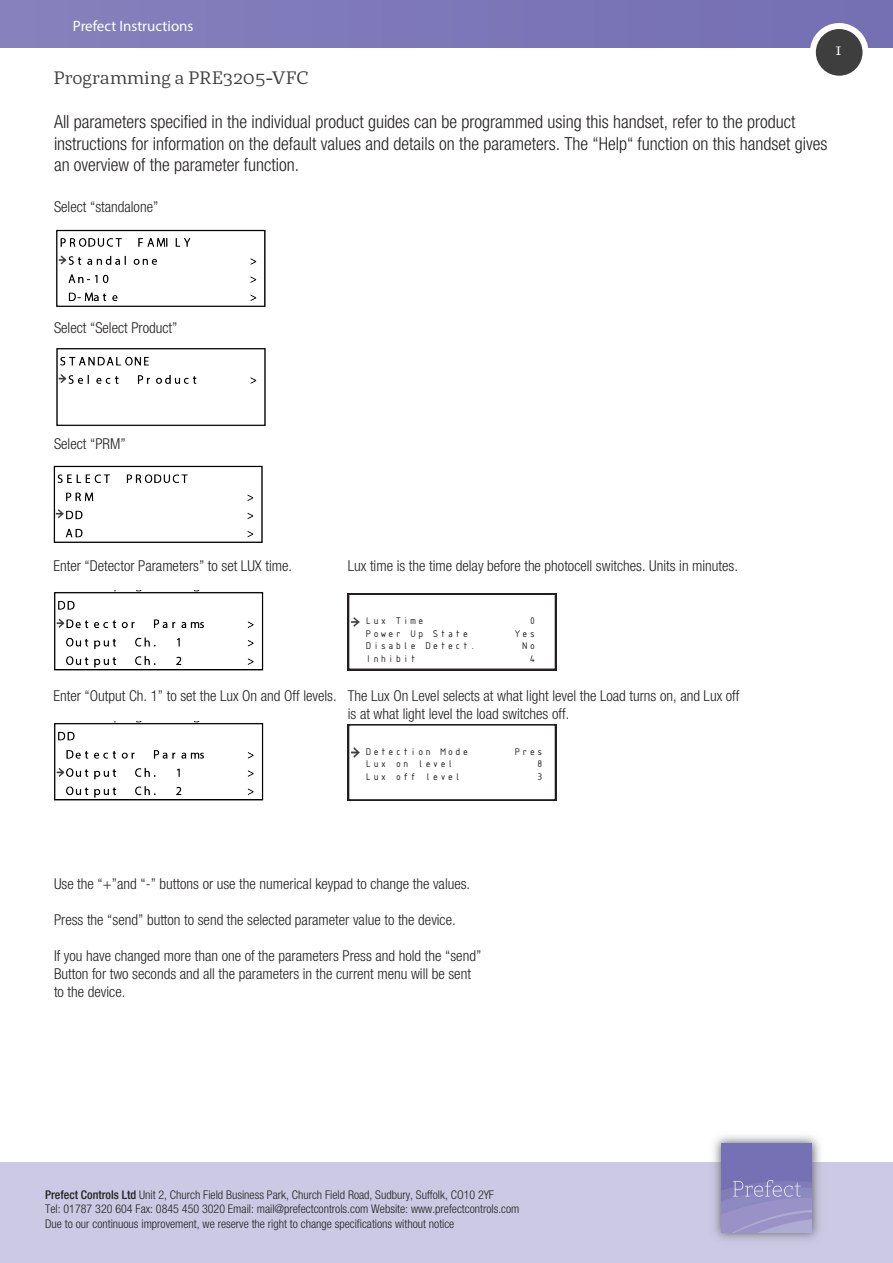
<style>
.page{position:relative;width:893px;height:1263px;background:#fff}
.page>*{position:absolute;margin:0;border:0;box-sizing:border-box;transform-origin:0 0}
.t1{font:300 condensed 18px/21.6px "Helvetica Neue";color:#231f20}
.t2{font:18px "St Marie";color:#3e3e3f}
.t3{font:300 condensed 15px/18px "Helvetica Neue";color:#231f20}
.t4{font:15px "Myriad Pro";color:#fff}
.t5{font:15px "St Marie";color:#fff}
.t6{font:300 condensed 12px/14.4px "Helvetica Neue";color:#231f20}
.t7{font:10.5px "ISOCTEUR";color:#231f20}
.s1{font-weight:500}
</style>
<div class="page">
<div style="left:0;top:0;width:893px;height:47px;background:#7d78b8"></div>
<svg style="left:810px;top:23px;width:58px;height:53px"></svg>
<div style="left:0;top:1162px;width:893px;height:101px;background:#cbc9e4"></div>
<img style="left:713px;top:1135px;width:107px;height:105px">
<img style="left:722px;top:1143px;width:90px;height:89px">
<svg style="left:348px;top:593px;width:208px;height:77px"></svg>
<svg style="left:348px;top:724px;width:208px;height:77px"></svg>
<img style="left:56px;top:348px;width:210px;height:78px">
<img style="left:56px;top:229px;width:210px;height:78px">
<img style="left:53px;top:465px;width:210px;height:78px">
<img style="left:54px;top:591px;width:210px;height:80px">
<img style="left:54px;top:722px;width:210px;height:79px">
<p class="t4" style="left:73px;top:17px;width:122px">Prefect Instructions</p>
<p class="t2" style="left:53px;top:66px;width:257px">Programming a PRE3205-VFC</p>
<p class="t1" style="left:54px;top:111px;width:775px">All parameters specified in the individual product guides can be programmed using this handset, refer to the product instructions for information on the default values and details on the parameters. The “Help“ function on this handset gives an overview of the parameter function.</p>
<p class="t3" style="left:54px;top:197px;width:106px">Select “standalone”</p>
<p class="t5" style="left:835px;top:40px;width:8px">1</p>
<p class="t3" style="left:54px;top:319px;width:125px">Select “Select Product”</p>
<p class="t3" style="left:54px;top:435px;width:73px">Select “PRM”</p>
<p class="t3" style="left:53px;top:556px;width:240px">Enter “Detector Parameters” to set LUX time.</p>
<p class="t3" style="left:348px;top:556px;width:392px">Lux time is the time delay before the photocell switches. Units in minutes.</p>
<p class="t3" style="left:53px;top:687px;width:285px">Enter “Output Ch. 1” to set the Lux On and Off levels.</p>
<p class="t7" style="left:365px;top:614px;width:61px">Lux Time</p>
<p class="t7" style="left:529px;top:614px;width:9px">0</p>
<p class="t7" style="left:365px;top:626px;width:106px">Power Up State</p>
<p class="t7" style="left:514px;top:626px;width:24px">Yes</p>
<p class="t7" style="left:365px;top:639px;width:113px">Disable Detect.</p>
<p class="t7" style="left:521px;top:639px;width:16px">No</p>
<p class="t7" style="left:365px;top:652px;width:54px">Inhibit</p>
<p class="t7" style="left:529px;top:652px;width:9px">4</p>
<p class="t3" style="left:348px;top:687px;width:393px">The Lux On Level selects at what light level the Load turns on, and Lux off is at what light level the load switches off.</p>
<p class="t7" style="left:365px;top:744px;width:106px">Detection Mode</p>
<p class="t7" style="left:514px;top:744px;width:31px">Pres</p>
<p class="t7" style="left:365px;top:757px;width:91px">Lux on level</p>
<p class="t7" style="left:536px;top:757px;width:9px">8</p>
<p class="t7" style="left:365px;top:770px;width:98px">Lux off level</p>
<p class="t7" style="left:536px;top:770px;width:9px">3</p>
<p class="t3" style="left:54px;top:875px;width:418px">Use the “+”and “-” buttons or use the numerical keypad to change the values.</p>
<p class="t3" style="left:54px;top:911px;width:403px">Press the “send” button to send the selected parameter value to the device.</p>
<p class="t3" style="left:54px;top:947px;width:429px">If you have changed more than one of the parameters Press and hold the “send”<br>Button for two seconds and all the parameters in the current menu will be sent to the device.</p>
<p class="t6" style="left:45px;top:1187px;width:476px"><span class="s1">Prefect Controls Ltd</span> Unit 2, Church Field Business Park, Church Field Road, Sudbury, Suffolk, CO10 2YF<br>Tel: 01787 320 604 Fax: 0845 450 3020 Email: mail@prefectcontrols.com Website: www.prefectcontrols.com<br>Due to our continuous improvement, we reserve the right to change specifications without notice</p>
</div>
